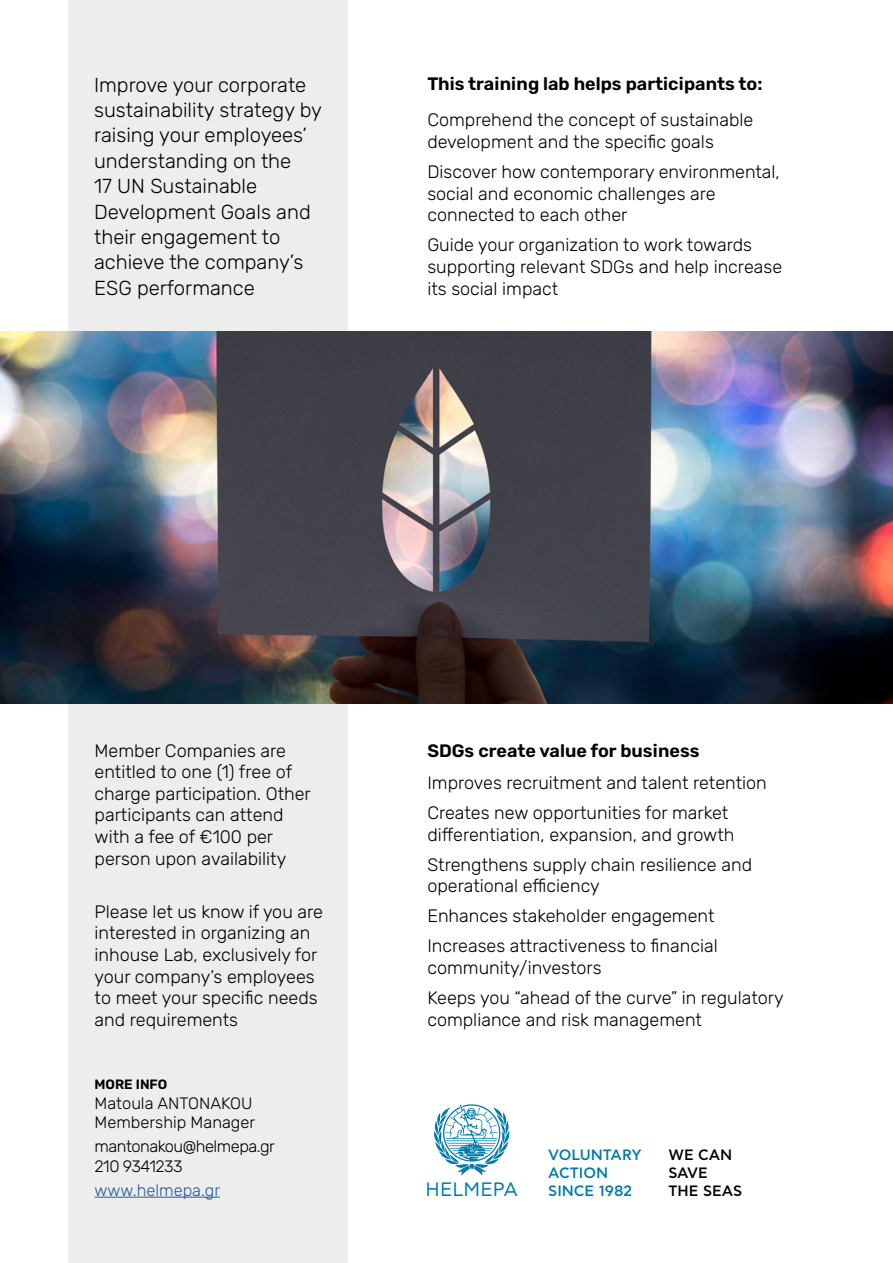
<style>
.page{position:relative;width:893px;height:1263px;background:#fff}
.page>*{position:absolute;margin:0;border:0;box-sizing:border-box;transform-origin:0 0}
.t1{font:300 20.25px/25.3px "Rubik";color:#000}
.t2{font:19.35px "CF Asty Std";color:#007bab}
.t3{font:300 18px/21.6px "Rubik";color:#000}
.t4{font:600 18px "Rubik";color:#000}
.t5{font:300 16.5px/19.8px "Rubik";letter-spacing:-.005em;color:#000}
.t6{font:300 16.5px/19.8px "Rubik";letter-spacing:-.03em;color:#000}
.t7{font:300 16.5px "Rubik";color:#275b9b}
.t8{font:500 15px/18px "Asty CF Std";color:#007bab}
.t9{font:500 15px/18px "Asty CF Std";color:#000}
.t10{font:600 13.5px "Rubik";color:#000}
</style>
<div class="page">
<div style="left:69px;top:0;width:279px;height:1263px;background:#ededed"></div>
<img style="left:0;top:331px;width:893px;height:372px">
<hr style="left:95px;top:1197px;width:125px;height:1px;background:#275b9b">
<svg style="left:434px;top:1104px;width:75px;height:71px"></svg>
<p class="t1" style="left:94px;top:72px;width:229px">Improve your corporate sustainability strategy by raising your employees’ understanding on the<br>17 UN Sustainable<br>Development Goals and their engagement to achieve the company’s<br>ESG performance</p>
<p class="t4" style="left:427px;top:73px;width:337px">This training lab helps participants to:</p>
<p class="t3" style="left:427px;top:110px;width:328px">Comprehend the concept of sustainable development and the specific goals</p>
<p class="t3" style="left:427px;top:161px;width:354px">Discover how contemporary environmental, social and economic challenges are connected to each other</p>
<p class="t3" style="left:427px;top:235px;width:356px">Guide your organization to work towards supporting relevant SDGs and help increase its social impact</p>
<p class="t3" style="left:95px;top:740px;width:218px">Member Companies are entitled to one (1) free of charge participation. Other participants can attend with a fee of €100 per person upon availability</p>
<p class="t3" style="left:95px;top:901px;width:230px">Please let us know if you are interested in organizing an inhouse Lab, exclusively for your company’s employees to meet your specific needs and requirements</p>
<p class="t4" style="left:427px;top:740px;width:274px">SDGs create value for business</p>
<p class="t3" style="left:427px;top:768px;width:341px;line-height:30.2px">Improves recruitment and talent retention<br>Creates new opportunities for market</p>
<p class="t3" style="left:427px;top:820px;width:326px;line-height:30.2px">differentiation, expansion, and growth<br>Strengthens supply chain resilience and</p>
<p class="t3" style="left:427px;top:871px;width:292px;line-height:30.2px">operational efficiency<br>Enhances stakeholder engagement<br>Increases attractiveness to financial</p>
<p class="t3" style="left:427px;top:953px;width:358px;line-height:30.2px">community/investors<br>Keeps you “ahead of the curve” in regulatory</p>
<p class="t3" style="left:427px;top:1009px;width:276px">compliance and risk management</p>
<p class="t10" style="left:95px;top:1076px;width:74px">MORE INFO</p>
<p class="t5" style="left:95px;top:1093px;width:162px">Matoula ANTONAKOU<br>Membership Manager</p>
<p class="t6" style="left:95px;top:1137px;width:182px">mantonakou@helmepa.gr<br>210 9341233</p>
<p class="t7" style="left:95px;top:1181px;width:127px">www.helmepa.gr</p>
<p class="t2" style="left:425px;top:1179px;width:94px">HELMEPA</p>
<p class="t8" style="left:548px;top:1147px;width:95px">VOLUNTARY<br>ACTION<br>SINCE 1982</p>
<p class="t9" style="left:668px;top:1147px;width:75px">WE CAN<br>SAVE<br>THE SEAS</p>
</div>
